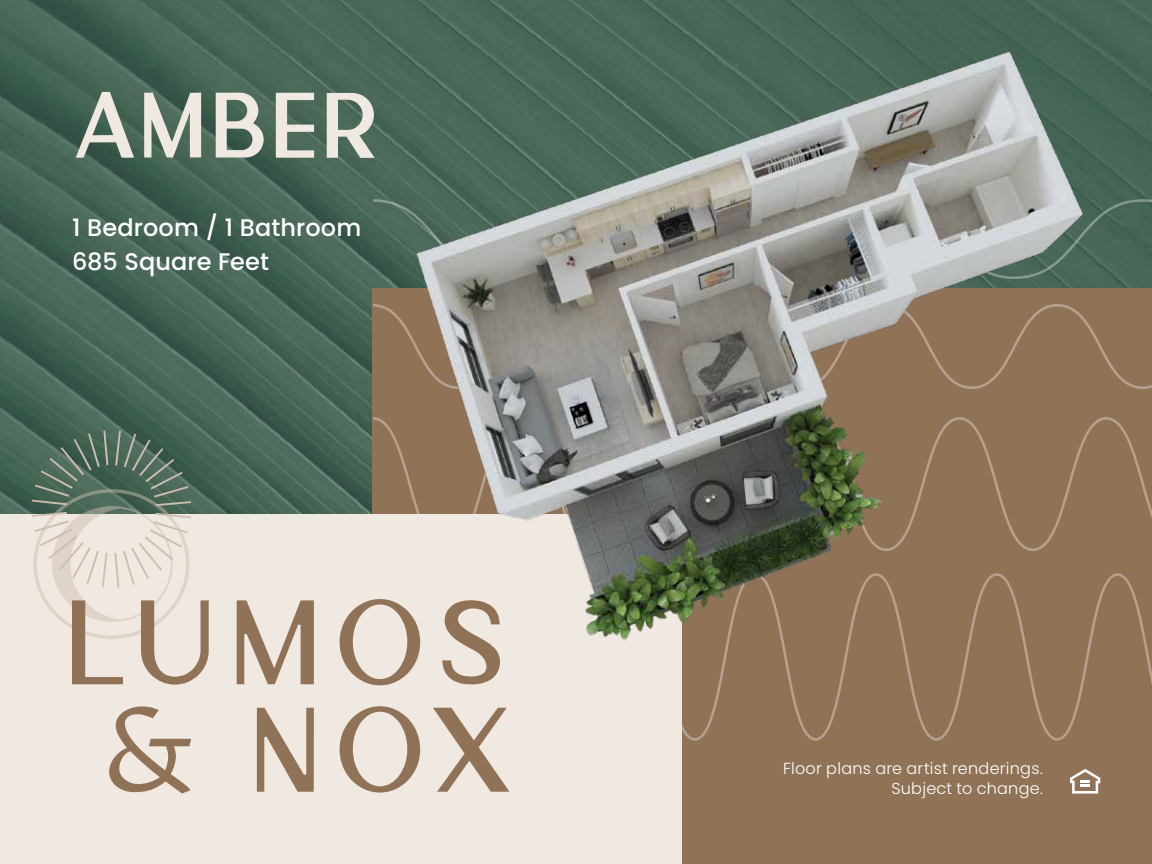
<style>
.page{position:relative;width:1152px;height:864px;background:#fff}
.page>*{position:absolute;margin:0;border:0;box-sizing:border-box;transform-origin:0 0}
.t1{font:700 94px "Cremona";letter-spacing:.035em;color:#efe9e2}
.t2{font:500 24px/34px "Poppins";letter-spacing:.005em;color:#fff}
.t3{font:300 16px/19.2px "Poppins";letter-spacing:.015em;color:#fff;text-align:right}
</style>
<div class="page">
<img style="left:0;top:0;width:1152px;height:515px">
<div style="left:373px;top:288px;width:779px;height:576px;background:#907257"></div>
<svg style="left:682px;top:198px;width:470px;height:543px"></svg>
<div style="left:0;top:515px;width:682px;height:349px;background:#efe9e2"></div>
<svg style="left:32px;top:431px;width:159px;height:197px"></svg>
<svg style="left:72px;top:599px;width:437px;height:195px"></svg>
<svg style="left:1070px;top:769px;width:30px;height:25px"></svg>
<img style="left:327px;top:40px;width:813px;height:610px">
<h1 class="t1" style="left:72px;top:89px;width:309px">AMBER</h1>
<h2 class="t2" style="left:72px;top:211px;width:291px">1 Bedroom / 1 Bathroom<br>685 Square Feet</h2>
<p class="t3" style="left:783px;top:759px;width:261px">Floor plans are artist renderings.<br>Subject to change.</p>
</div>
